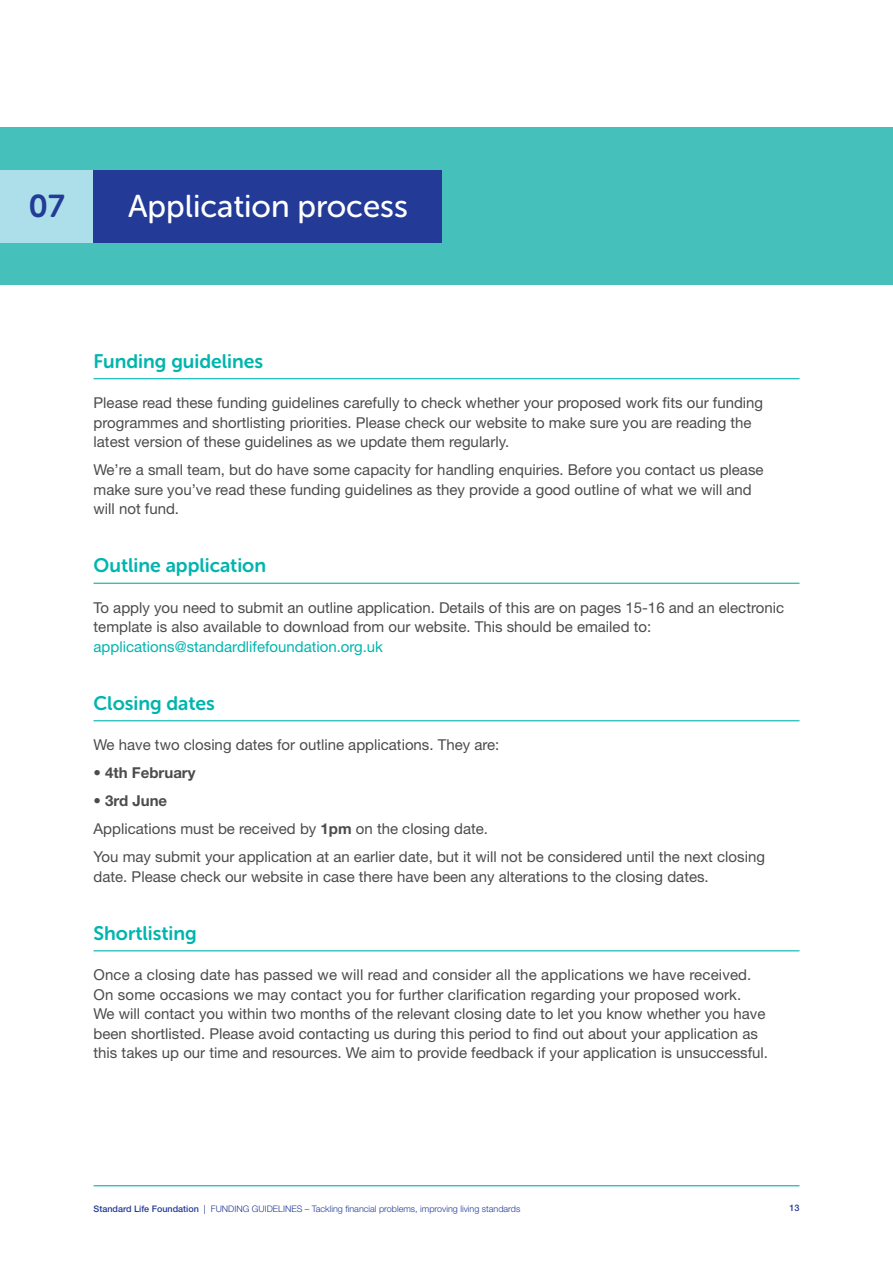
<style>
.page{position:relative;width:893px;height:1263px;background:#fff}
.page>*{position:absolute;margin:0;border:0;box-sizing:border-box;transform-origin:0 0}
.t1{font:31.5px "Museo Sans Rounded 500";color:#fff}
.t2{font:31.5px "Museo Sans Rounded 700";color:#233b96}
.t3{font:19.5px "Museo Sans Rounded 700";color:#00b5ae}
.t4{font:15px/19.5px "Helvetica Neue";color:#4b4c4d}
.t5{font:15px "Helvetica Neue";color:#00b5ae}
.t6{font:700 15px "Helvetica Neue";color:#4b4c4d}
.t7{font:300 9px "Helvetica Neue";color:#233b96}
.t8{font:500 9px "Helvetica Neue";color:#233b96}
.s1{font-weight:700}
.s2{font-weight:500}
.s3{font-weight:400}
</style>
<div class="page">
<hr style="left:94px;top:1185px;width:705px;height:1px;background:#00b5ae">
<div style="left:0;top:128px;width:893px;height:157px;background:#45c0bb"></div>
<div style="left:0;top:170px;width:94px;height:72px;background:#addfeb"></div>
<div style="left:94px;top:170px;width:348px;height:72px;background:#233b96"></div>
<hr style="left:94px;top:378px;width:705px;height:1px;background:#00b5ae">
<hr style="left:94px;top:583px;width:705px;height:1px;background:#00b5ae">
<hr style="left:94px;top:720px;width:705px;height:1px;background:#00b5ae">
<hr style="left:94px;top:950px;width:705px;height:1px;background:#00b5ae">
<h1 class="t2" style="left:29px;top:195px;width:38px">07</h1>
<h1 class="t1" style="left:128px;top:195px;width:281px">Application process</h1>
<h2 class="t3" style="left:94px;top:354px;width:171px">Funding guidelines</h2>
<p class="t4" style="left:94px;top:395px;width:671px">Please read these funding guidelines carefully to check whether your proposed work fits our funding programmes and shortlisting priorities. Please check our website to make sure you are reading the latest version of these guidelines as we update them regularly.</p>
<p class="t4" style="left:94px;top:462px;width:671px">We’re a small team, but do have some capacity for handling enquiries. Before you contact us please make sure you’ve read these funding guidelines as they provide a good outline of what we will and will not fund.</p>
<h2 class="t3" style="left:94px;top:558px;width:174px">Outline application</h2>
<p class="t4" style="left:94px;top:600px;width:692px">To apply you need to submit an outline application. Details of this are on pages 15-16 and an electronic template is also available to download from our website. This should be emailed to:</p>
<p class="t5" style="left:94px;top:641px;width:291px">applications@standardlifefoundation.org.uk</p>
<h2 class="t3" style="left:94px;top:696px;width:123px">Closing dates</h2>
<p class="t4" style="left:94px;top:737px;width:407px">We have two closing dates for outline applications. They are:</p>
<p class="t6" style="left:94px;top:768px;width:103px">• 4th February</p>
<p class="t4" style="left:94px;top:789px;width:673px;line-height:28px"><span class="s1">• 3rd June<br></span>Applications must be received by <span class="s1">1pm</span> on the closing date.<br>You may submit your application at an earlier date, but it will not be considered until the next closing</p>
<p class="t4" style="left:94px;top:869px;width:617px">date. Please check our website in case there have been any alterations to the closing dates.</p>
<h2 class="t3" style="left:94px;top:926px;width:105px">Shortlisting</h2>
<p class="t4" style="left:94px;top:967px;width:676px">Once a closing date has passed we will read and consider all the applications we have received.<br>On some occasions we may contact you for further clarification regarding your proposed work.<br>We will contact you within two months of the relevant closing date to let you know whether you have been shortlisted. Please avoid contacting us during this period to find out about your application as this takes up our time and resources. We aim to provide feedback if your application is unsuccessful.</p>
<p class="t7" style="left:94px;top:1205px;width:428px"><span class="s2">Standard Life Foundation</span> <span class="s3">|</span> FUNDING GUIDELINES – Tackling financial problems, improving living standards</p>
<p class="t8" style="left:789px;top:1205px;width:12px">13</p>
</div>
